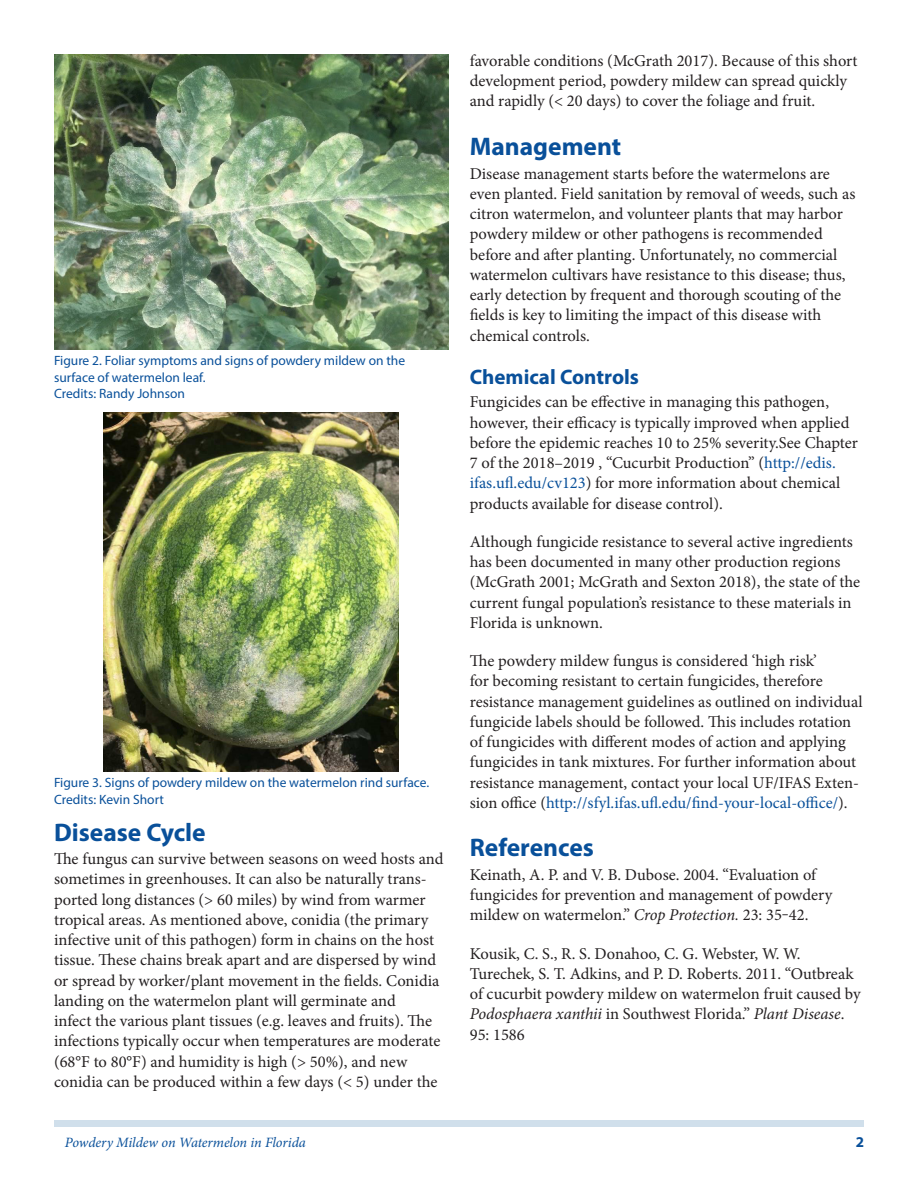
<style>
.page{position:relative;width:918px;height:1188px;background:#fff}
.page>*{position:absolute;margin:0;border:0;box-sizing:border-box;transform-origin:0 0}
.SectionHeading0{font:700 25.5px "Myriad Pro";color:#09509a}
.SectionHeading1{font:700 21px "Myriad Pro";color:#09509a}
.Paragraph{font:16.5px/20.2px "Minion Pro";color:#231f20}
.t1{font:700 15px "Myriad Pro";color:#09509a}
.RunningTitleItalics{font:italic 14.25px "Minion Pro";letter-spacing:-.005em;color:#09509a}
.FigureCaption{font:13.5px/16.5px "Myriad Pro";color:#09509a}
.s1{color:#09509a}
.s2{font-style:italic}
</style>
<div class="page">
<div style="left:54px;top:1120px;width:810px;height:7px;background:#d0dfeb"></div>
<img style="left:54px;top:54px;width:394px;height:296px">
<img style="left:103px;top:412px;width:296px;height:360px">
<p class="FigureCaption" style="left:54px;top:353px;width:353px">Figure 2. Foliar symptoms and signs of powdery mildew on the surface of watermelon leaf.</p>
<p class="FigureCaption" style="left:54px;top:386px;width:132px">Credits: Randy Johnson</p>
<p class="FigureCaption" style="left:54px;top:774px;width:377px">Figure 3. Signs of powdery mildew on the watermelon rind surface.</p>
<p class="FigureCaption" style="left:54px;top:791px;width:111px">Credits: Kevin Short</p>
<p class="SectionHeading0" style="left:54px;top:815px;width:153px">Disease Cycle</p>
<p class="Paragraph" style="left:54px;top:849px;width:391px">The fungus can survive between seasons on weed hosts and sometimes in greenhouses. It can also be naturally trans&shy;ported long distances (&gt; 60 miles) by wind from warmer tropical areas. As mentioned above, conidia (the primary infective unit of this pathogen) form in chains on the host tissue. These chains break apart and are dispersed by wind or spread by worker/plant movement in the fields. Conidia landing on the watermelon plant will germinate and<br>infect the various plant tissues (e.g. leaves and fruits). The infections typically occur when temperatures are moderate (68°F to 80°F) and humidity is high (&gt; 50%), and new conidia can be produced within a few days (&lt; 5) under the</p>
<p class="Paragraph" style="left:470px;top:51px;width:389px">favorable conditions (McGrath 2017). Because of this short development period, powdery mildew can spread quickly and rapidly (&lt; 20 days) to cover the foliage and fruit.</p>
<p class="SectionHeading0" style="left:470px;top:130px;width:153px">Management</p>
<p class="Paragraph" style="left:470px;top:163px;width:387px">Disease management starts before the watermelons are even planted. Field sanitation by removal of weeds, such as citron watermelon, and volunteer plants that may harbor powdery mildew or other pathogens is recommended before and after planting. Unfortunately, no commercial watermelon cultivars have resistance to this disease; thus, early detection by frequent and thorough scouting of the fields is key to limiting the impact of this disease with chemical controls.</p>
<p class="SectionHeading1" style="left:470px;top:363px;width:171px">Chemical Controls</p>
<p class="Paragraph" style="left:470px;top:392px;width:390px">Fungicides can be effective in managing this pathogen, however, their efficacy is typically improved when applied before the epidemic reaches 10 to 25% severity.See Chapter 7 of the 2018–2019 , “Cucurbit Production” (<span class="s1">http://edis. ifas.ufl.edu/cv123</span>) for more information about chemical products available for disease control).</p>
<p class="Paragraph" style="left:470px;top:531px;width:392px">Although fungicide resistance to several active ingredients has been documented in many other production regions (McGrath 2001; McGrath and Sexton 2018), the state of the current fungal population’s resistance to these materials in Florida is unknown.</p>
<p class="Paragraph" style="left:470px;top:651px;width:394px">The powdery mildew fungus is considered ‘high risk’<br>for becoming resistant to certain fungicides, therefore resistance management guidelines as outlined on individual fungicide labels should be followed. This includes rotation of fungicides with different modes of action and applying fungicides in tank mixtures. For further information about resistance management, contact your local UF/IFAS Exten&shy;sion office (<span class="s1">http://sfyl.ifas.ufl.edu/find-your-local-office/</span>).</p>
<p class="SectionHeading0" style="left:470px;top:831px;width:126px">References</p>
<p class="Paragraph" style="left:470px;top:865px;width:364px">Keinath, A. P. and V. B. Dubose. 2004. “Evaluation of fungicides for prevention and management of powdery mildew on watermelon.” <span class="s2">Crop Protection.</span> 23: 35‒42.</p>
<p class="Paragraph" style="left:470px;top:943px;width:392px">Kousik, C. S., R. S. Donahoo, C. G. Webster, W. W.<br>Turechek, S. T. Adkins, and P. D. Roberts. 2011. “Outbreak of cucurbit powdery mildew on watermelon fruit caused by <span class="s2">Podosphaera xanthii</span> in Southwest Florida.” <span class="s2">Plant Disease</span>.<br>95: 1586</p>
<p class="RunningTitleItalics" style="left:65px;top:1133px;width:243px">Powdery Mildew on Watermelon in Florida</p>
<p class="t1" style="left:856px;top:1133px;width:10px">2</p>
</div>
